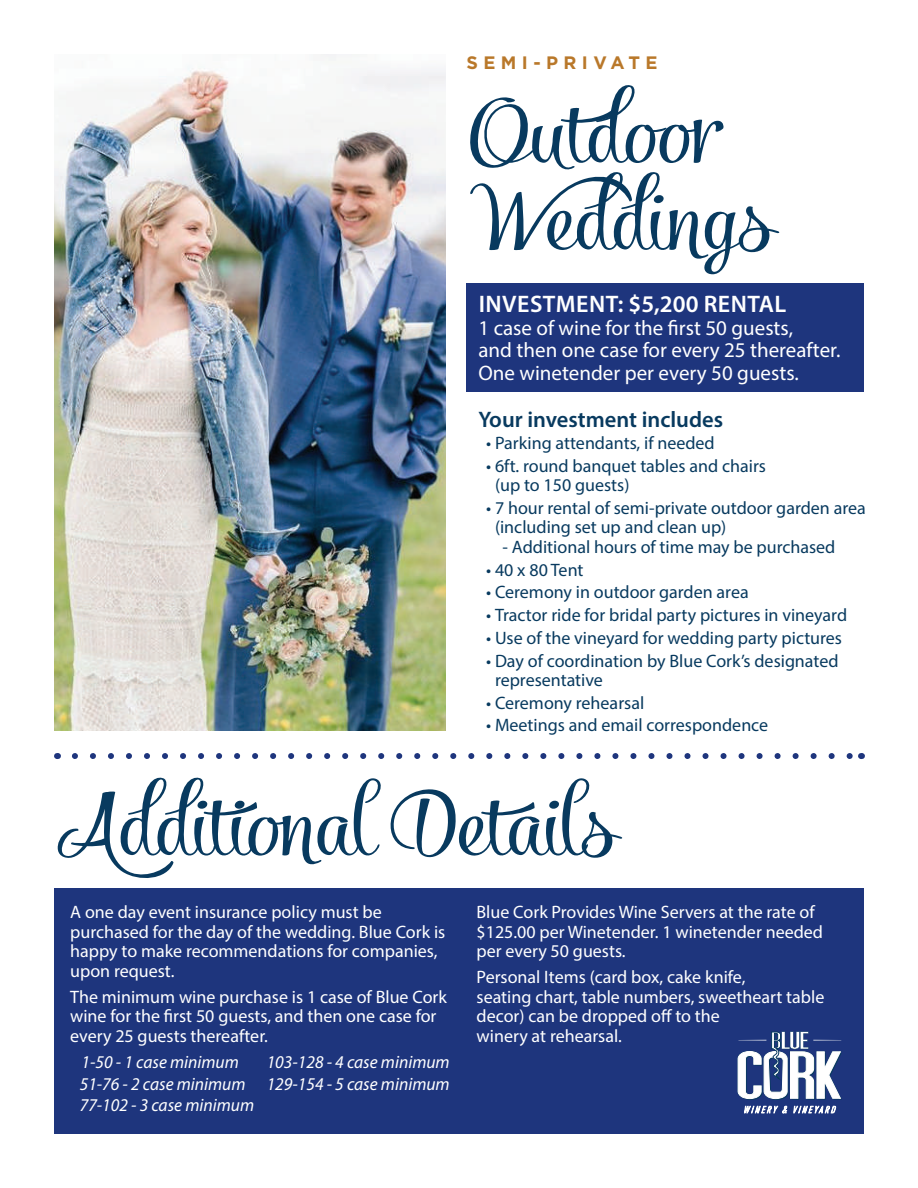
<style>
.page{position:relative;width:918px;height:1188px;background:#fff}
.page>*{position:absolute;margin:0;border:0;box-sizing:border-box;transform-origin:0 0}
.t1{font:91.5px/87px "Salamander Script";color:#083a5f}
.t2{font:600 24px "Myriad Pro";letter-spacing:.02em;color:#fff}
.t3{font:600 22.5px "Myriad Pro";color:#083a5f}
.t4{font:21px/22.5px "Myriad Pro";color:#fff}
.t5{font:18px/19.5px "Myriad Pro";color:#fff}
.t6{font:18px/19.5px "Myriad Pro";color:#083a5f}
.t7{font:italic 18px/21.6px "Myriad Pro";color:#fff;text-align:justify}
.t8{font:700 18px "Gotham";letter-spacing:.3em;color:#b9782a}
</style>
<div class="page">
<div style="left:466px;top:284px;width:398px;height:108px;background:#1e357d"></div>
<img style="left:54px;top:54px;width:392px;height:676px">
<svg style="left:75px;top:753px;width:777px;height:6px"></svg>
<div style="left:54px;top:888px;width:810px;height:246px;background:#1e357d"></div>
<svg style="left:737px;top:1032px;width:105px;height:82px"></svg>
<p class="t8" style="left:466px;top:52px;width:193px">SEMI-PRIVATE</p>
<h1 class="t1" style="left:466px;top:95px;width:304px">Outdoor<br>Weddings</h1>
<h2 class="t2" style="left:479px;top:289px;width:309px">INVESTMENT: $5,200 RENTAL</h2>
<p class="t4" style="left:478px;top:316px;width:363px">1 case of wine for the first 50 guests,<br>and then one case for every 25 thereafter.<br>One winetender per every 50 guests.</p>
<p class="t3" style="left:478px;top:405px;width:246px">Your investment includes</p>
<p class="t6" style="left:486px;top:433px;width:230px">• Parking attendants, if needed</p>
<p class="t6" style="left:495px;top:456px;width:273px;text-indent:-9px">• 6ft. round banquet tables and chairs (up to 150 guests)</p>
<p class="t6" style="left:495px;top:498px;width:372px;text-indent:-9px">• 7 hour rental of semi-private outdoor garden area (including set up and clean up)</p>
<p class="t6" style="left:503px;top:537px;width:334px">- Additional hours of time may be purchased</p>
<p class="t6" style="left:486px;top:560px;width:99px">• 40 x 80 Tent</p>
<p class="t6" style="left:486px;top:582px;width:264px">• Ceremony in outdoor garden area</p>
<p class="t6" style="left:486px;top:605px;width:363px">• Tractor ride for bridal party pictures in vineyard</p>
<p class="t6" style="left:486px;top:628px;width:358px">• Use of the vineyard for wedding party pictures</p>
<p class="t6" style="left:495px;top:650px;width:345px;text-indent:-9px">• Day of coordination by Blue Cork’s designated representative</p>
<p class="t6" style="left:486px;top:693px;width:160px">• Ceremony rehearsal</p>
<p class="t6" style="left:486px;top:715px;width:284px">• Meetings and email correspondence</p>
<h1 class="t1" style="left:54px;top:788px;width:560px">Additional Details</h1>
<p class="t5" style="left:70px;top:902px;width:377px">A one day event insurance policy must be purchased for the day of the wedding. Blue Cork is happy to make recommendations for companies, upon request.</p>
<p class="t5" style="left:70px;top:987px;width:378px">The minimum wine purchase is 1 case of Blue Cork wine for the first 50 guests, and then one case for every 25 guests thereafter.</p>
<p class="t7" style="left:82px;top:1051px;width:159px">1-50 - 1 case minimum</p>
<p class="t5" style="left:477px;top:902px;width:348px">Blue Cork Provides Wine Servers at the rate of $125.00 per Winetender. 1 winetender needed per every 50 guests.</p>
<p class="t5" style="left:477px;top:967px;width:349px">Personal Items (card box, cake knife,<br>seating chart, table numbers, sweetheart table decor) can be dropped off to the<br>winery at rehearsal.</p>
<p class="t7" style="left:80px;top:1051px;width:371px;text-indent:187px">103-128 - 4 case minimum 51-76 - 2 case minimum 129-154 - 5 case minimum 77-102 - 3 case minimum</p>
</div>
